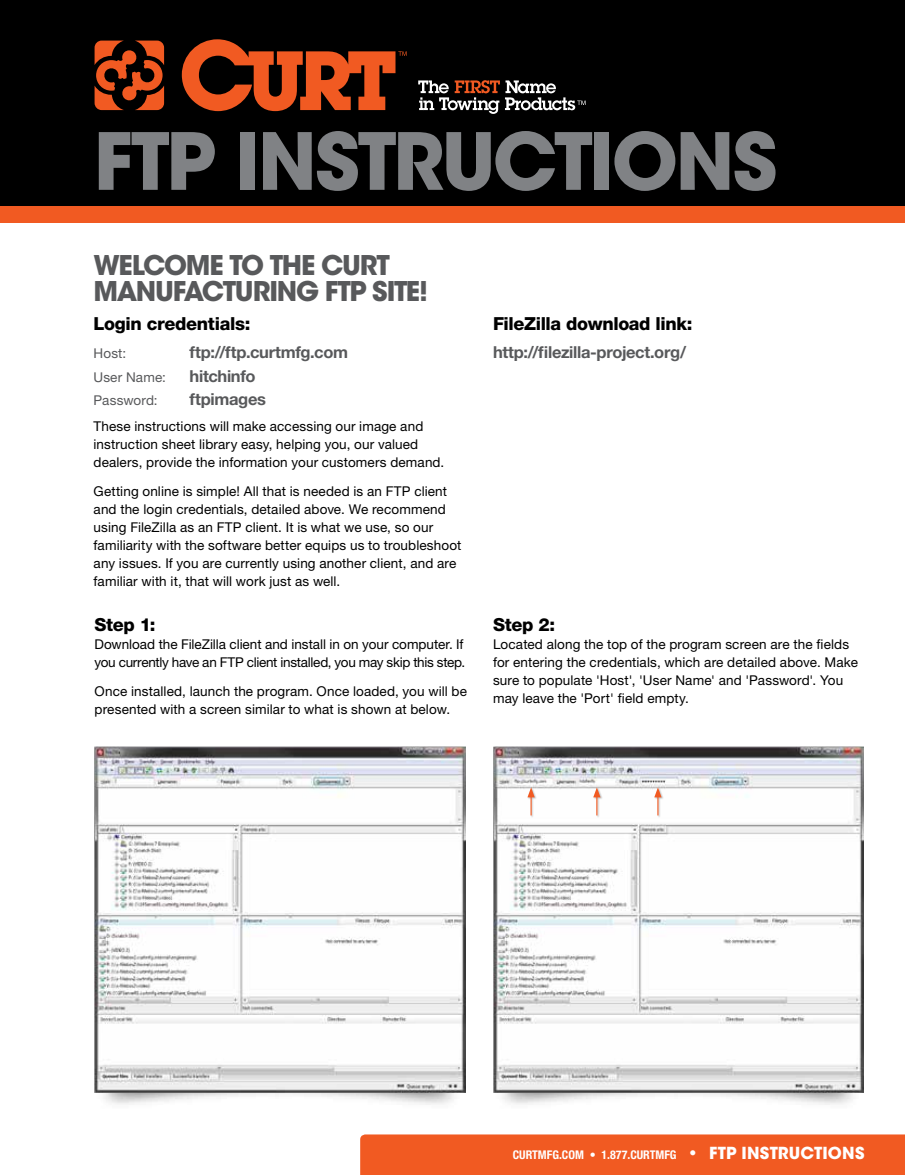
<style>
.page{position:relative;width:905px;height:1175px;background:#fff}
.page>*{position:absolute;margin:0;border:0;box-sizing:border-box;transform-origin:0 0}
.t1{font:700 78px "ITC Avant Garde Std";letter-spacing:-.035em;color:#808285}
.t2{font:700 27px/26.5px "ITC Avant Garde Std";letter-spacing:-.05em;color:#58595b}
.t3{font:800 18px "Helvetica Neue LT Std";letter-spacing:-.02em;color:#000}
.t4{font:700 16.5px "Helvetica Neue LT Std";letter-spacing:-.02em;color:#58595b}
.t5{font:13.5px/18px "Helvetica Neue LT Std";letter-spacing:.01em;color:#000}
.t6{font:13.5px/18px "Helvetica Neue LT Std";letter-spacing:-.015em;color:#000}
.t7{font:13.5px "Helvetica Neue LT Std";letter-spacing:.01em;color:#58595b}
.t8{font:700 condensed 12px "Helvetica Neue LT Std";color:#fff}
.s1{font-family:"ITC Avant Garde Std";font-stretch:normal;font-size:16.5px}
</style>
<div class="page">
<div style="left:0;top:0;width:904px;height:214px;background:#000"></div>
<svg style="left:95px;top:41px;width:69px;height:69px"></svg>
<svg style="left:182px;top:39px;width:224px;height:72px"></svg>
<svg style="left:418px;top:80px;width:167px;height:34px"></svg>
<div style="left:0;top:206px;width:904px;height:16px;background:#f15a22"></div>
<img style="left:434px;top:1092px;width:31px;height:12px">
<img style="left:94px;top:1092px;width:340px;height:13px">
<img style="left:833px;top:1092px;width:31px;height:12px">
<img style="left:493px;top:1092px;width:340px;height:13px">
<img style="left:95px;top:747px;width:370px;height:345px">
<img style="left:493px;top:746px;width:370px;height:346px">
<div style="left:527px;top:787px;width:10px;height:31px;background:#000;opacity:.25"></div>
<svg style="left:527px;top:787px;width:7px;height:28px"></svg>
<div style="left:593px;top:787px;width:10px;height:31px;background:#000;opacity:.25"></div>
<svg style="left:593px;top:787px;width:7px;height:28px"></svg>
<div style="left:654px;top:787px;width:10px;height:31px;background:#000;opacity:.25"></div>
<svg style="left:654px;top:787px;width:7px;height:28px"></svg>
<div style="left:360px;top:1134px;width:544px;height:40px;background:#f15a22"></div>
<h1 class="t1" style="left:94px;top:110px;width:685px">FTP INSTRUCTIONS</h1>
<h2 class="t2" style="left:94px;top:251px;width:336px">WELCOME TO THE CURT<br>MANUFACTURING FTP SITE!</h2>
<h3 class="t3" style="left:94px;top:313px;width:158px">Login credentials:</h3>
<h3 class="t3" style="left:493px;top:313px;width:201px">FileZilla download link:</h3>
<p class="t7" style="left:94px;top:345px;width:34px">Host:</p>
<p class="t4" style="left:190px;top:342px;width:160px">ftp://ftp.curtmfg.com</p>
<p class="t7" style="left:94px;top:369px;width:74px">User Name:</p>
<p class="t4" style="left:190px;top:366px;width:67px">hitchinfo</p>
<p class="t7" style="left:94px;top:392px;width:66px">Password:</p>
<p class="t4" style="left:190px;top:389px;width:78px">ftpimages</p>
<p class="t5" style="left:94px;top:417px;width:352px">These instructions will make accessing our image and instruction sheet library easy, helping you, our valued dealers, provide the information your customers demand.</p>
<p class="t5" style="left:94px;top:482px;width:369px">Getting online is simple! All that is needed is an FTP client and the login credentials, detailed above. We recommend using FileZilla as an FTP client. It is what we use, so our familiarity with the software better equips us to troubleshoot any issues. If you are currently using another client, and are familiar with it, that will work just as well.</p>
<p class="t4" style="left:493px;top:342px;width:195px">http://filezilla-project.org/</p>
<h3 class="t3" style="left:95px;top:614px;width:63px">Step 1:</h3>
<h3 class="t3" style="left:493px;top:614px;width:64px">Step 2:</h3>
<p class="t6" style="left:94px;top:635px;width:372px">Download the FileZilla client and install in on your computer. If you currently have an FTP client installed, you may skip this step.</p>
<p class="t5" style="left:94px;top:681px;width:374px">Once installed, launch the program. Once loaded, you will be presented with a screen similar to what is shown at below.</p>
<p class="t5" style="left:493px;top:635px;width:366px">Located along the top of the program screen are the fields for entering the credentials, which are detailed above. Make sure to populate 'Host', 'User Name' and 'Password'. You may leave the 'Port' field empty.</p>
<p class="t8" style="left:513px;top:1147px;width:353px">CURTMFG.COM • 1.877.CURTMFG <span class="s1">• FTP INSTRUCTIONS</span></p>
</div>
